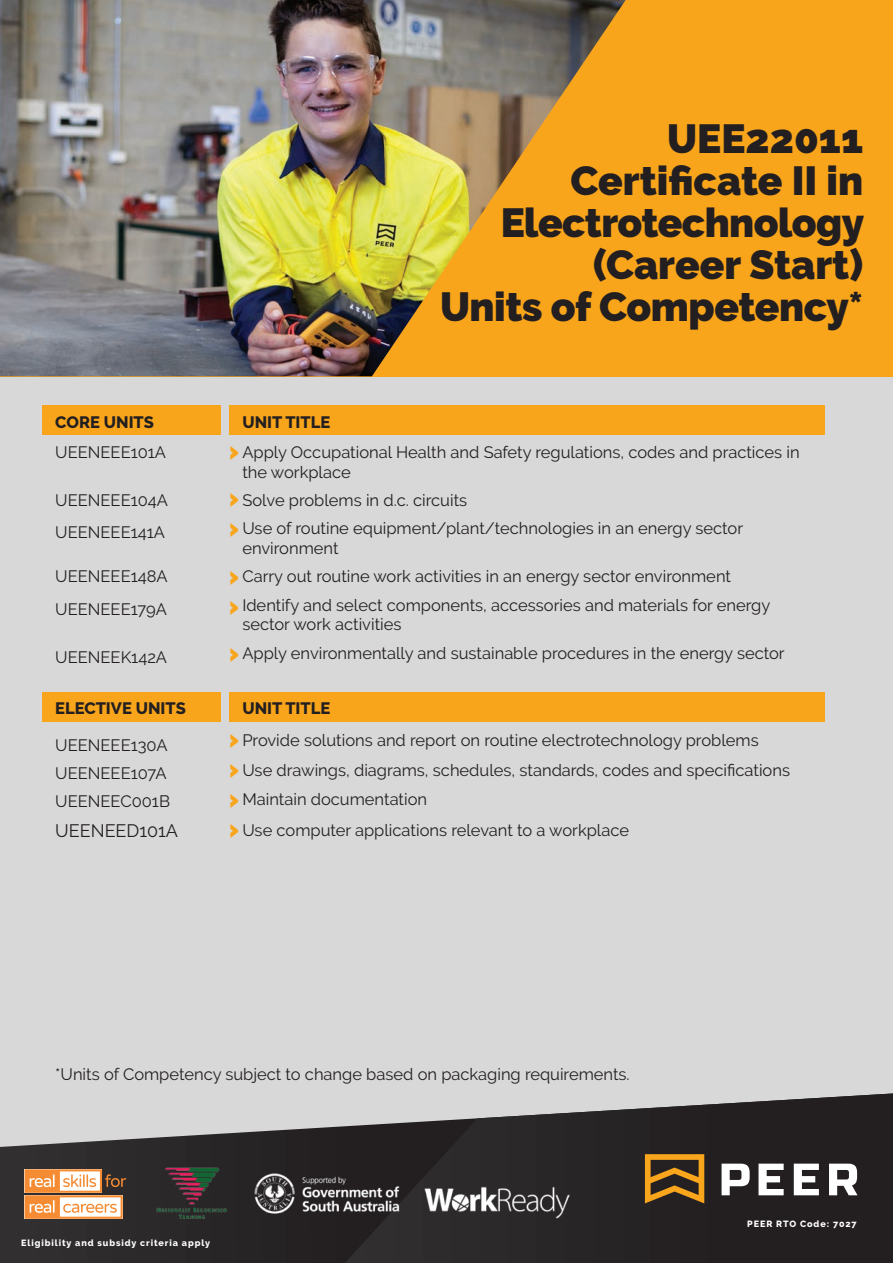
<style>
.page{position:relative;width:893px;height:1263px;background:#d8d8d8}
.page>*{position:absolute;margin:0;border:0;box-sizing:border-box;transform-origin:0 0}
.t1{font:900 40.5px/42px "Raleway";letter-spacing:-.01em;color:#231f20;text-align:right}
.t2{font:800 23.4px/47.1px "Raleway";color:#f9a51b;scale:.77 1}
.t3{font:18px "Raleway";color:#231f20}
.t4{font:16.5px/28.3px "Raleway";color:#231f20}
.t5{font:800 16.5px "Raleway";color:#231f20}
.t6{font:800 9px "Raleway";letter-spacing:.1em;color:#fff}
</style>
<div class="page">
<div style="left:0;top:0;width:893px;height:376px;background:#f9a51b"></div>
<svg style="left:0;top:1126px;width:345px;height:137px"></svg>
<svg style="left:345px;top:1093px;width:548px;height:170px"></svg>
<svg style="left:645px;top:1154px;width:59px;height:49px"></svg>
<svg style="left:722px;top:1163px;width:28px;height:32px"></svg>
<svg style="left:758px;top:1163px;width:26px;height:32px"></svg>
<svg style="left:794px;top:1163px;width:25px;height:32px"></svg>
<svg style="left:829px;top:1163px;width:28px;height:32px"></svg>
<div style="left:43px;top:405px;width:178px;height:30px;background:#f9a51b"></div>
<div style="left:230px;top:405px;width:595px;height:30px;background:#f9a51b"></div>
<div style="left:43px;top:692px;width:178px;height:29px;background:#f9a51b"></div>
<div style="left:230px;top:692px;width:595px;height:29px;background:#f9a51b"></div>
<img style="left:427px;top:1168px;width:156px;height:53px">
<img style="left:228px;top:1144px;width:199px;height:100px">
<img style="left:151px;top:1163px;width:81px;height:57px">
<svg style="left:25px;top:1169px;width:101px;height:50px"></svg>
<img style="left:0;top:0;width:626px;height:376px">
<svg style="left:372px;top:376px;width:16px;height:1px"></svg>
<h1 class="t1" style="left:440px;top:118px;width:425px">UEE22011<br>Certificate II in<br>Electrotechnology (Career Start)<br>Units of Competency*</h1>
<p class="t5" style="left:55px;top:412px;width:100px">CORE UNITS</p>
<p class="t5" style="left:242px;top:412px;width:89px">UNIT TITLE</p>
<p class="t4" style="left:55px;top:438px;width:112px">UEENEEE101A</p>
<p class="t4" style="left:55px;top:484px;width:114px;line-height:32.5px">UEENEEE104A<br>UEENEEE141A</p>
<p class="t4" style="left:55px;top:560px;width:114px;line-height:32.5px">UEENEEE148A<br>UEENEEE179A</p>
<p class="t4" style="left:55px;top:643px;width:113px">UEENEEK142A</p>
<p class="t4" style="left:242px;top:442px;width:559px;line-height:19.8px">Apply Occupational Health and Safety regulations, codes and practices in the workplace</p>
<p class="t4" style="left:242px;top:486px;width:502px">Solve problems in d.c. circuits<br>Use of routine equipment/plant/technologies in an energy sector</p>
<p class="t4" style="left:242px;top:534px;width:529px">environment<br>Carry out routine work activities in an energy sector environment<br>Identify and select components, accessories and materials for energy</p>
<p class="t4" style="left:242px;top:610px;width:544px">sector work activities<br>Apply environmentally and sustainable procedures in the energy sector</p>
<h2 class="t2" style="left:230px;top:427px;width:13px">&gt; &gt;</h2>
<h2 class="t2" style="left:230px;top:505px;width:13px">&gt; &gt;</h2>
<h2 class="t2" style="left:230px;top:582px;width:13px">&gt; &gt;</h2>
<p class="t5" style="left:55px;top:699px;width:132px">ELECTIVE UNITS</p>
<p class="t4" style="left:55px;top:731px;width:116px">UEENEEE130A<br>UEENEEE107A<br>UEENEEC001B</p>
<p class="t3" style="left:55px;top:821px;width:124px">UEENEED101A</p>
<p class="t5" style="left:242px;top:699px;width:89px">UNIT TITLE</p>
<h2 class="t2" style="left:230px;top:723px;width:13px;line-height:30.2px;text-align:justify">&gt; &gt; &gt; &gt;</h2>
<p class="t4" style="left:242px;top:726px;width:549px;line-height:29.4px">Provide solutions and report on routine electrotechnology problems<br>Use drawings, diagrams, schedules, standards, codes and specifications<br>Maintain documentation</p>
<p class="t4" style="left:242px;top:816px;width:388px">Use computer applications relevant to a workplace</p>
<p class="t4" style="left:55px;top:1060px;width:576px">*Units of Competency subject to change based on packaging requirements.</p>
<p class="t6" style="left:21px;top:1238px;width:190px">Eligibility and subsidy criteria apply</p>
<p class="t6" style="left:747px;top:1218px;width:111px">PEER RTO Code: 7027</p>
</div>
